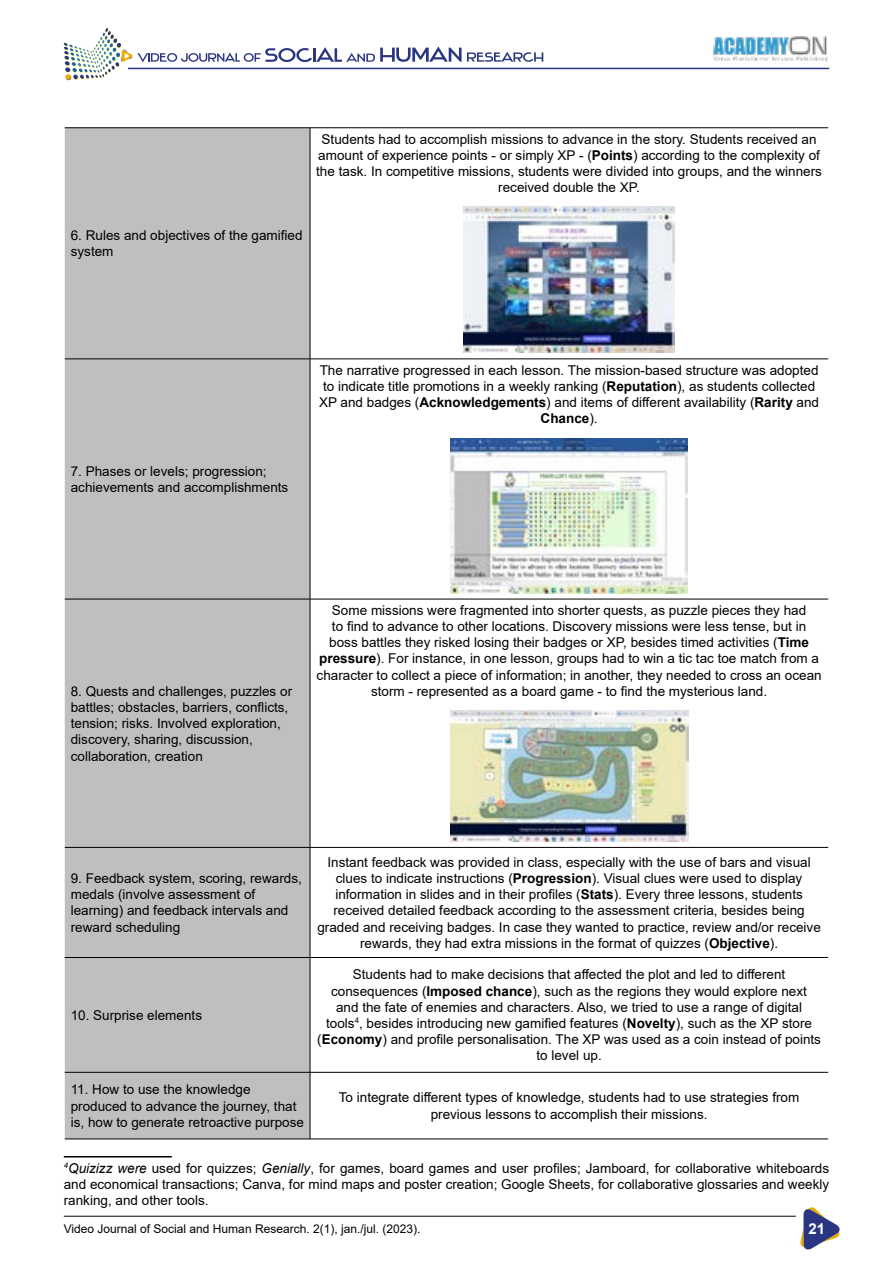
<style>
.page{position:relative;width:893px;height:1263px;background:#fff}
.page>*{position:absolute;margin:0;border:0;box-sizing:border-box;transform-origin:0 0}
.t1{font:700 15px "Arial";color:#fff}
.t2{font:13.5px/16.2px "Arial";color:#000;text-align:center}
.t3{font:12px "Arial";color:#000}
.s1{font-weight:700}
.s2{font-style:italic}
</style>
<div class="page">
<svg style="left:785px;top:1207px;width:55px;height:43px"></svg>
<hr style="left:64px;top:1216px;width:732px;height:1px;background:#000">
<hr style="left:128px;top:68px;width:701px;height:1px;background:#2b3682">
<img style="left:64px;top:28px;width:68px;height:52px">
<img style="left:713px;top:37px;width:115px;height:25px">
<svg style="left:138px;top:46px;width:405px;height:16px"></svg>
<div style="left:65px;top:128px;width:245px;height:1011px;background:#bfbfbf"></div>
<hr style="left:65px;top:127px;width:245px;height:1px;background:#000">
<hr style="left:310px;top:127px;width:518px;height:1px;background:#000">
<hr style="left:310px;top:128px;width:1px;height:231px;background:#000">
<hr style="left:65px;top:359px;width:245px;height:1px;background:#000">
<hr style="left:310px;top:359px;width:518px;height:1px;background:#000">
<hr style="left:310px;top:359px;width:1px;height:240px;background:#000">
<hr style="left:65px;top:599px;width:245px;height:1px;background:#000">
<hr style="left:310px;top:599px;width:518px;height:1px;background:#000">
<hr style="left:310px;top:599px;width:1px;height:248px;background:#000">
<hr style="left:65px;top:847px;width:245px;height:1px;background:#000">
<hr style="left:310px;top:847px;width:518px;height:1px;background:#000">
<hr style="left:310px;top:847px;width:1px;height:110px;background:#000">
<hr style="left:65px;top:957px;width:245px;height:1px;background:#000">
<hr style="left:310px;top:957px;width:518px;height:1px;background:#000">
<hr style="left:310px;top:958px;width:1px;height:114px;background:#000">
<hr style="left:65px;top:1072px;width:245px;height:1px;background:#000">
<hr style="left:310px;top:1072px;width:518px;height:1px;background:#000">
<hr style="left:310px;top:1072px;width:1px;height:67px;background:#000">
<hr style="left:65px;top:1139px;width:245px;height:1px;background:#000">
<hr style="left:310px;top:1139px;width:518px;height:1px;background:#000">
<img style="left:463px;top:207px;width:212px;height:146px">
<img style="left:450px;top:438px;width:238px;height:155px">
<img style="left:450px;top:711px;width:238px;height:130px">
<hr style="left:64px;top:1156px;width:108px;height:1px;background:#000">
<p class="t2" style="left:316px;top:131px;width:507px">Students had to accomplish missions to advance in the story. Students received an amount of experience points - or simply XP - (<span class="s1">Points</span>) according to the complexity of the task. In competitive missions, students were divided into groups, and the winners received double the XP.</p>
<p class="t2" style="left:71px;top:227px;width:233px;text-align:left">6. Rules and objectives of the gamified system</p>
<p class="t2" style="left:71px;top:463px;width:219px;text-align:left">7. Phases or levels; progression; achievements and accomplishments</p>
<p class="t2" style="left:319px;top:362px;width:501px">The narrative progressed in each lesson. The mission-based structure was adopted to indicate title promotions in a weekly ranking (<span class="s1">Reputation</span>), as students collected XP and badges (<span class="s1">Acknowledgements</span>) and items of different availability (<span class="s1">Rarity</span> and <span class="s1">Chance</span>).</p>
<p class="t2" style="left:71px;top:683px;width:223px;text-align:left">8. Quests and challenges, puzzles or battles; obstacles, barriers, conflicts, tension; risks. Involved exploration, discovery, sharing, discussion, collaboration, creation</p>
<p class="t2" style="left:317px;top:602px;width:507px">Some missions were fragmented into shorter quests, as puzzle pieces they had<br>to find to advance to other locations. Discovery missions were less tense, but in boss battles they risked losing their badges or XP, besides timed activities (<span class="s1">Time pressure</span>). For instance, in one lesson, groups had to win a tic tac toe match from a character to collect a piece of information; in another, they needed to cross an ocean storm - represented as a board game - to find the mysterious land.</p>
<p class="t2" style="left:71px;top:870px;width:233px;text-align:left">9. Feedback system, scoring, rewards, medals (involve assessment of learning) and feedback intervals and reward scheduling</p>
<p class="t2" style="left:71px;top:1007px;width:133px">10. Surprise elements</p>
<p class="t2" style="left:317px;top:854px;width:505px">Instant feedback was provided in class, especially with the use of bars and visual clues to indicate instructions (<span class="s1">Progression</span>). Visual clues were used to display information in slides and in their profiles (<span class="s1">Stats</span>). Every three lessons, students received detailed feedback according to the assessment criteria, besides being graded and receiving badges. In case they wanted to practice, review and/or receive rewards, they had extra missions in the format of quizzes (<span class="s1">Objective</span>).</p>
<p class="t2" style="left:317px;top:966px;width:505px">Students had to make decisions that affected the plot and led to different consequences (<span class="s1">Imposed chance</span>), such as the regions they would explore next<br>and the fate of enemies and characters. Also, we tried to use a range of digital tools<sup>4</sup>, besides introducing new gamified features (<span class="s1">Novelty</span>), such as the XP store (<span class="s1">Economy</span>) and profile personalisation. The XP was used as a coin instead of points to level up.</p>
<p class="t2" style="left:71px;top:1081px;width:235px;text-align:left">11. How to use the knowledge produced to advance the journey, that is, how to generate retroactive purpose</p>
<p class="t2" style="left:339px;top:1089px;width:462px">To integrate different types of knowledge, students had to use strategies from previous lessons to accomplish their missions.</p>
<p class="t2" style="left:64px;top:1160px;width:767px;text-align:justify"><sup>4</sup><span class="s2">Quizizz were</span> used for quizzes; <span class="s2">Genially</span>, for games, board games and user profiles; Jamboard, for collaborative whiteboards and economical transactions; Canva, for mind maps and poster creation; Google Sheets, for collaborative glossaries and weekly ranking, and other tools.</p>
<p class="t3" style="left:64px;top:1220px;width:358px">Video Journal of Social and Human Research. 2(1), jan./jul. (2023).</p>
<p class="t1" style="left:808px;top:1218px;width:18px">21</p>
</div>
